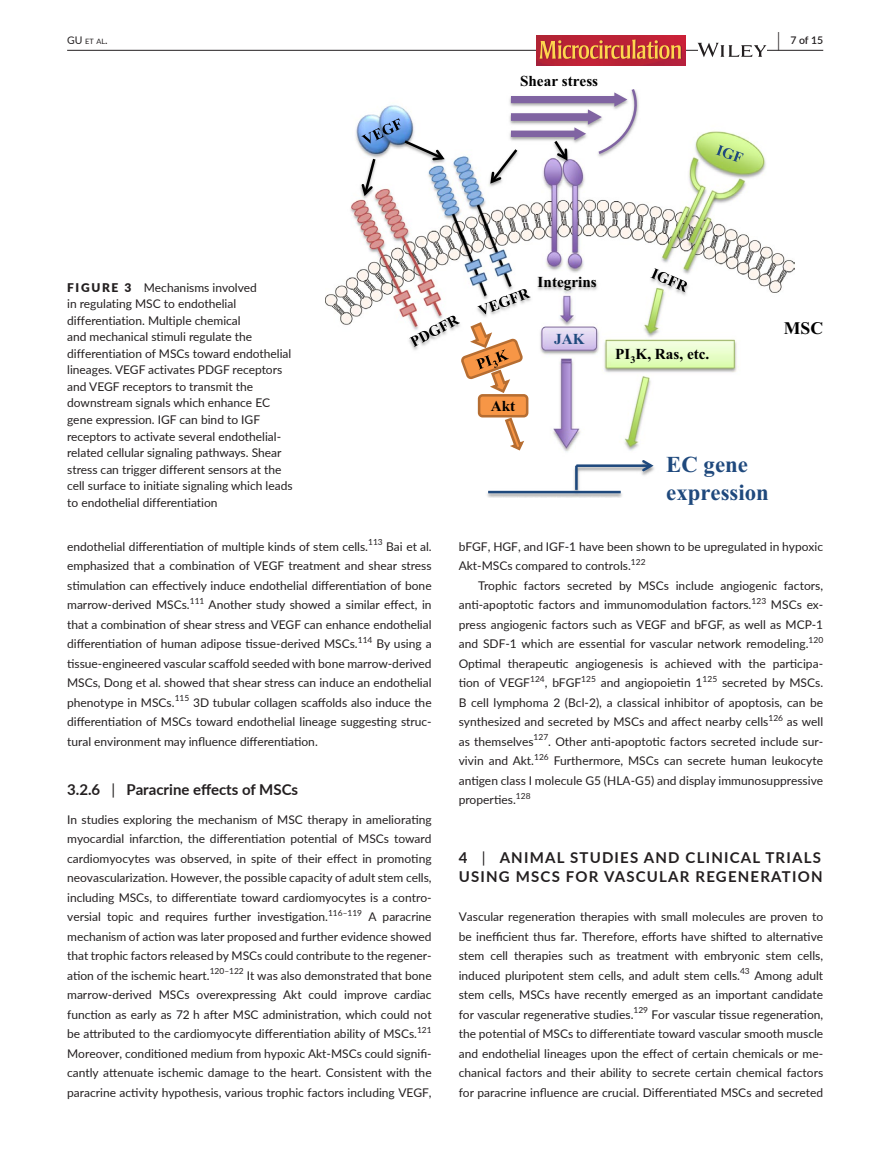
<style>
.page{position:relative;width:893px;height:1174px;background:#fff}
.page>*{position:absolute;margin:0;border:0;box-sizing:border-box;transform-origin:0 0}
.t1{font:700 22.8px/27.3px "Times New Roman";color:#1f497d}
.t2{font:600 19.5px "Lato";color:#231f20;scale:.48 1}
.t3{font:700 17.7px "Times New Roman";color:#000}
.t4{font:700 15.15px "Times New Roman";color:#000}
.t5{font:700 15.15px "Times New Roman";color:#1f497d}
.t6{font:700 15px/19.5px "Lato";letter-spacing:.08em;color:#231f20}
.t7{font:700 15px "Lato";color:#231f20}
.t8{font:12px/19.5px "Lato";color:#231f20;text-align:justify}
.t9{font:600 10.5px "Lato";color:#231f20}
.t10{font:8.4px "Lato";color:#231f20}
.t11{font:7.35px "Lato";color:#231f20}
.s1{font-size:10.5px}
.s2{font-weight:900}
.s3{font-weight:400}
</style>
<div class="page">
<hr style="left:67px;top:50px;width:756px;height:1px;background:#231f20">
<img style="left:537px;top:35px;width:148px;height:30px">
<svg style="left:540px;top:40px;width:142px;height:19px;background:#cd623d"></svg>
<svg style="left:697px;top:43px;width:69px;height:14px"></svg>
<img style="left:326px;top:105px;width:469px;height:392px">
<img style="left:360px;top:118px;width:87px;height:80px">
<svg style="left:409px;top:289px;width:122px;height:106px"></svg>
<div style="left:479px;top:395px;width:48px;height:21px;background:#f79646;border-radius:3px"></div>
<div style="left:478px;top:394px;width:50px;height:23px;border:3px solid #b66d31;border-radius:3px"></div>
<hr style="left:488px;top:491px;width:133px;height:2px;background:#1f497d">
<hr style="left:575px;top:466px;width:3px;height:24px;background:#1f497d">
<hr style="left:576px;top:464px;width:75px;height:3px;background:#1f497d">
<svg style="left:640px;top:458px;width:16px;height:15px"></svg>
<svg style="left:488px;top:89px;width:154px;height:97px"></svg>
<svg style="left:716px;top:145px;width:28px;height:17px"></svg>
<svg style="left:650px;top:268px;width:37px;height:24px"></svg>
<svg style="left:503px;top:416px;width:24px;height:36px"></svg>
<h2 class="t2" style="left:778px;top:26px;width:7px">|</h2>
<p class="t11" style="left:67px;top:36px;width:42px"><span class="s1">GU</span> et al<span class="s1">.</span></p>
<p class="t9" style="left:790px;top:33px;width:34px">7 of 15</p>
<p class="t4" style="left:520px;top:71px;width:80px">Shear stress</p>
<p class="t8" style="left:67px;top:279px;width:227px;line-height:16.5px;text-align:left"><span class="s2">FIGURE 3</span> Mechanisms involved<br>in regulating MSC to endothelial differentiation. Multiple chemical<br>and mechanical stimuli regulate the differentiation of MSCs toward endothelial lineages. VEGF activates PDGF receptors and VEGF receptors to transmit the downstream signals which enhance EC gene expression. IGF can bind to IGF receptors to activate several endothelial&shy;related cellular signaling pathways. Shear stress can trigger different sensors at the cell surface to initiate signaling which leads to endothelial differentiation</p>
<p class="t8" style="left:67px;top:536px;width:302px">endothelial differentiation of multiple kinds of stem cells.</p>
<p class="t10" style="left:368px;top:536px;width:16px">113</p>
<p class="t8" style="left:67px;top:536px;width:366px;text-indent:319px">Bai et al. emphasized that a combination of VEGF treatment and shear stress stimulation can effectively induce endothelial differentiation of bone marrow-derived MSCs.</p>
<p class="t10" style="left:190px;top:595px;width:16px">111</p>
<p class="t8" style="left:67px;top:594px;width:366px;text-indent:141px">Another study showed a similar effect, in that a combination of shear stress and VEGF can enhance endothelial differentiation of human adipose tissue-derived MSCs.</p>
<p class="t10" style="left:358px;top:634px;width:16px">114</p>
<p class="t8" style="left:67px;top:633px;width:366px;text-indent:309px">By using a tissue-engineered vascular scaffold seeded with bone marrow-derived MSCs, Dong et al. showed that shear stress can induce an endothelial phenotype in MSCs.</p>
<p class="t10" style="left:175px;top:692px;width:16px">115</p>
<p class="t8" style="left:67px;top:692px;width:366px;text-indent:126px">3D tubular collagen scaffolds also induce the differentiation of MSCs toward endothelial lineage suggesting struc&shy;tural environment may influence differentiation.</p>
<p class="t7" style="left:67px;top:778px;width:233px">3.2.6 <span class="s3">|</span> Paracrine effects of MSCs</p>
<p class="t8" style="left:67px;top:809px;width:366px">In studies exploring the mechanism of MSC therapy in ameliorating myocardial infarction, the differentiation potential of MSCs toward cardiomyocytes was observed, in spite of their effect in promoting neovascularization. However, the possible capacity of adult stem cells, including MSCs, to differentiate toward cardiomyocytes is a contro&shy;versial topic and requires further investigation.</p>
<p class="t10" style="left:328px;top:907px;width:36px">116–119</p>
<p class="t8" style="left:67px;top:906px;width:366px;text-indent:301px">A paracrine mechanism of action was later proposed and further evidence showed that trophic factors released by MSCs could contribute to the regener&shy;ation of the ischemic heart.</p>
<p class="t10" style="left:210px;top:965px;width:36px">120–122</p>
<p class="t8" style="left:67px;top:965px;width:366px;text-indent:180px">It was also demonstrated that bone marrow-derived MSCs overexpressing Akt could improve cardiac function as early as 72 h after MSC administration, which could not be attributed to the cardiomyocyte differentiation ability of MSCs.<sup>121<br></sup>Moreover, conditioned medium from hypoxic Akt-MSCs could signifi&shy;cantly attenuate ischemic damage to the heart. Consistent with the paracrine activity hypothesis, various trophic factors including VEGF,</p>
<p class="t4" style="left:491px;top:396px;width:26px">Akt</p>
<p class="t4" style="left:538px;top:271px;width:61px">Integrins</p>
<p class="t5" style="left:554px;top:328px;width:32px">JAK</p>
<p class="t4" style="left:615px;top:344px;width:96px">PI<sub>3</sub>K, Ras, etc.</p>
<h3 class="t3" style="left:784px;top:316px;width:41px">MSC</h3>
<h1 class="t1" style="left:666px;top:450px;width:104px">EC gene expression</h1>
<p class="t8" style="left:459px;top:536px;width:366px">bFGF, HGF, and IGF-1 have been shown to be upregulated in hypoxic<br>Akt-MSCs compared to controls.</p>
<p class="t10" style="left:631px;top:556px;width:16px">122</p>
<p class="t8" style="left:459px;top:575px;width:366px;text-indent:20px">Trophic factors secreted by MSCs include angiogenic factors, anti-apoptotic factors and immunomodulation factors.</p>
<p class="t10" style="left:751px;top:595px;width:16px">123</p>
<p class="t8" style="left:459px;top:594px;width:366px;text-indent:312px">MSCs ex&shy;press angiogenic factors such as VEGF and bFGF, as well as MCP-1 and SDF-1 which are essential for vascular network remodeling.</p>
<p class="t10" style="left:809px;top:634px;width:16px">120</p>
<p class="t8" style="left:459px;top:653px;width:366px">Optimal therapeutic angiogenesis is achieved with the participa&shy;tion of VEGF</p>
<p class="t10" style="left:530px;top:673px;width:16px">124</p>
<p class="t8" style="left:545px;top:672px;width:38px">, bFGF</p>
<p class="t10" style="left:581px;top:673px;width:16px">125</p>
<p class="t8" style="left:601px;top:672px;width:103px">and angiopoietin 1</p>
<p class="t10" style="left:703px;top:673px;width:16px">125</p>
<p class="t8" style="left:459px;top:672px;width:366px;text-indent:263px">secreted by MSCs.<br>B cell lymphoma 2 (Bcl-2), a classical inhibitor of apoptosis, can be synthesized and secreted by MSCs and affect nearby cells</p>
<p class="t10" style="left:768px;top:712px;width:16px">126</p>
<p class="t8" style="left:787px;top:711px;width:38px">as well</p>
<p class="t8" style="left:459px;top:731px;width:76px">as themselves</p>
<p class="t10" style="left:534px;top:731px;width:16px">127</p>
<p class="t8" style="left:548px;top:731px;width:276px">. Other anti-apoptotic factors secreted include sur-</p>
<p class="t8" style="left:459px;top:750px;width:77px">vivin and Akt.</p>
<p class="t10" style="left:534px;top:751px;width:16px">126</p>
<p class="t8" style="left:459px;top:750px;width:366px;text-indent:95px">Furthermore, MSCs can secrete human leukocyte antigen class I molecule G5 (HLA-G5) and display immunosuppressive properties.</p>
<p class="t10" style="left:516px;top:790px;width:16px">128</p>
<p class="t6" style="left:459px;top:847px;width:365px">4 <span class="s3">|</span> ANIMAL STUDIES AND CLINICAL TRIALS<br>USING MSCS FOR VASCULAR REGENERATION</p>
<p class="t8" style="left:459px;top:906px;width:366px">Vascular regeneration therapies with small molecules are proven to be inefficient thus far. Therefore, efforts have shifted to alternative stem cell therapies such as treatment with embryonic stem cells, induced pluripotent stem cells, and adult stem cells.</p>
<p class="t10" style="left:740px;top:965px;width:11px">43</p>
<p class="t8" style="left:459px;top:965px;width:366px;text-indent:296px">Among adult stem cells, MSCs have recently emerged as an important candidate for vascular regenerative studies.<sup>129</sup> For vascular tissue regeneration, the potential of MSCs to differentiate toward vascular smooth muscle and endothelial lineages upon the effect of certain chemicals or me&shy;chanical factors and their ability to secrete certain chemical factors for paracrine influence are crucial. Differentiated MSCs and secreted</p>
</div>
